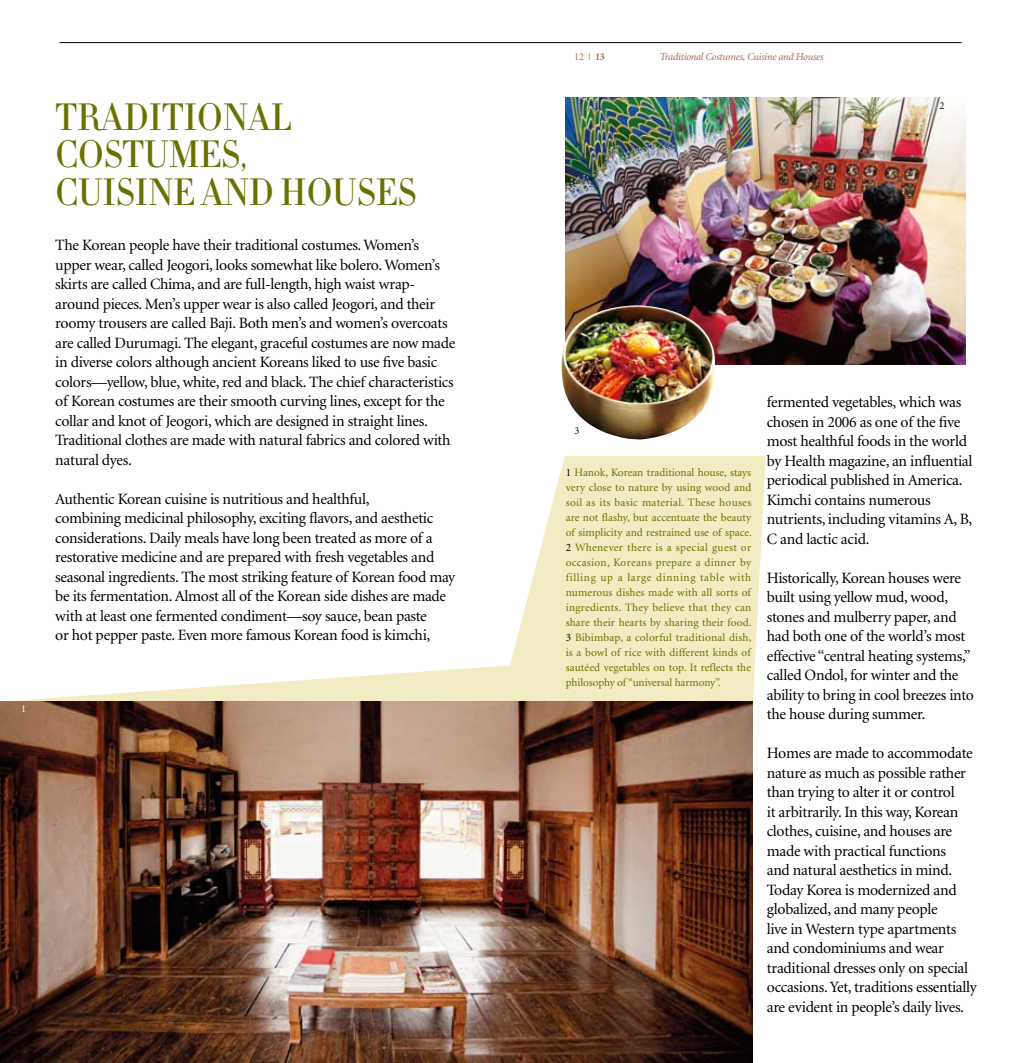
<style>
.page{position:relative;width:1021px;height:1063px;background:#fff}
.page>*{position:absolute;margin:0;border:0;box-sizing:border-box;transform-origin:0 0}
.t1{font:37.5px/37.5px "Didot HTF L06 Light";letter-spacing:-.02em;color:#697200}
.t2{font:15.75px/19.5px "Minion";letter-spacing:-.02em;color:#000}
.t3{font:11.25px/15px "Minion";letter-spacing:-.01em;color:#697200;text-align:justify}
.t4{font:italic 10.5px "Minion";letter-spacing:-.02em;color:#a8664d}
.t5{font:10.5px "Minion Display";color:#a8664d}
.t6{font:10.5px "Minion";color:#000}
.t7{font:10.5px "Minion";color:#fff}
.s1{font-family:"Minion"}
.s2{font-family:"Minion";font-weight:700}
.s3{color:#000}
</style>
<div class="page">
<svg style="left:510px;top:456px;width:255px;height:246px;background:#f2edc7"></svg>
<svg style="left:0;top:663px;width:540px;height:39px"></svg>
<img style="left:0;top:702px;width:753px;height:361px">
<hr style="left:60px;top:42px;width:901px;height:1px;background:#000">
<img style="left:566px;top:98px;width:399px;height:267px">
<img style="left:561px;top:305px;width:155px;height:135px">
<p class="t7" style="left:21px;top:704px;width:7px">1</p>
<h1 class="t1" style="left:55px;top:99px;width:363px">TRADITIONAL<br>COSTUMES,<br>CUISINE AND HOUSES</h1>
<p class="t2" style="left:55px;top:236px;width:401px">The Korean people have their traditional costumes. Women’s upper wear, called Jeogori, looks somewhat like bolero. Women’s skirts are called Chima, and are full-length, high waist wrap&shy;around pieces. Men’s upper wear is also called Jeogori, and their roomy trousers are called Baji. Both men’s and women’s overcoats are called Durumagi. The elegant, graceful costumes are now made in diverse colors although ancient Koreans liked to use five basic colors—yellow, blue, white, red and black. The chief characteristics of Korean costumes are their smooth curving lines, except for the collar and knot of Jeogori, which are designed in straight lines.<br>Traditional clothes are made with natural fabrics and colored with natural dyes.</p>
<p class="t2" style="left:55px;top:489px;width:401px">Authentic Korean cuisine is nutritious and healthful,<br>combining medicinal philosophy, exciting flavors, and aesthetic considerations. Daily meals have long been treated as more of a restorative medicine and are prepared with fresh vegetables and seasonal ingredients. The most striking feature of Korean food may be its fermentation. Almost all of the Korean side dishes are made with at least one fermented condiment—soy sauce, bean paste<br>or hot pepper paste. Even more famous Korean food is kimchi,</p>
<p class="t5" style="left:574px;top:51px;width:32px">12 <span class="s1">|</span> <span class="s2">13</span></p>
<p class="t4" style="left:659px;top:51px;width:165px">Traditional Costumes, Cuisine and Houses</p>
<p class="t6" style="left:939px;top:100px;width:7px">2</p>
<p class="t6" style="left:574px;top:425px;width:7px">3</p>
<p class="t3" style="left:566px;top:466px;width:187px"><span class="s3">1</span> Hanok, Korean traditional house, stays very close to nature by using wood and soil as its basic material. These houses are not flashy, but accentuate the beauty of simplicity and restrained use of space.<br><span class="s3">2</span> Whenever there is a special guest or occasion, Koreans prepare a dinner by filling up a large dinning table with numerous dishes made with all sorts of ingredients. They believe that they can share their hearts by sharing their food.<br><span class="s3">3</span> Bibimbap, a colorful traditional dish, is a bowl of rice with different kinds of sautéed vegetables on top. It reflects the philosophy of “universal harmony”.</p>
<p class="t2" style="left:766px;top:393px;width:207px">fermented vegetables, which was chosen in 2006 as one of the five most healthful foods in the world by Health magazine, an influential periodical published in America.<br>Kimchi contains numerous nutrients, including vitamins A, B,<br>C and lactic acid.</p>
<p class="t2" style="left:766px;top:569px;width:209px">Historically, Korean houses were built using yellow mud, wood, stones and mulberry paper, and had both one of the world’s most effective “central heating systems,” called Ondol, for winter and the ability to bring in cool breezes into the house during summer.</p>
<p class="t2" style="left:766px;top:744px;width:211px">Homes are made to accommodate nature as much as possible rather than trying to alter it or control<br>it arbitrarily. In this way, Korean clothes, cuisine, and houses are made with practical functions<br>and natural aesthetics in mind.<br>Today Korea is modernized and globalized, and many people<br>live in Western type apartments and condominiums and wear traditional dresses only on special occasions. Yet, traditions essentially are evident in people’s daily lives.</p>
</div>
